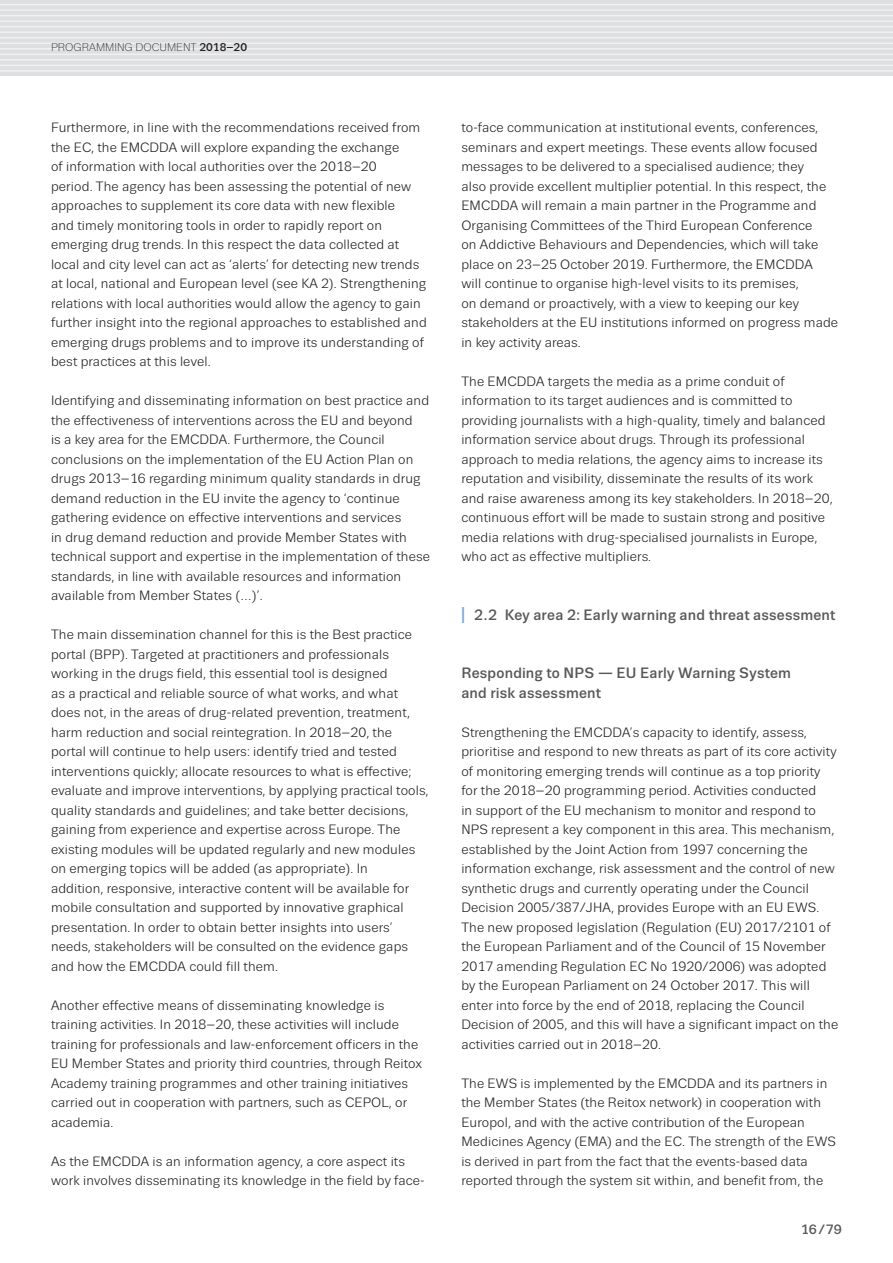
<style>
.page{position:relative;width:893px;height:1263px;background:#fff}
.page>*{position:absolute;margin:0;border:0;box-sizing:border-box;transform-origin:0 0}
.III_Headline{font:500 15px/19.5px "Trivia Sans";letter-spacing:.015em;color:#58595b}
.II_Headline{font:500 15px "Trivia Sans";letter-spacing:.01em;color:#58595b}
.TEXT_Regular_9_13{font:13.5px/19.5px "Trivia Sans";letter-spacing:.01em;color:#231f20}
.t1{font:500 13.5px "Trivia Sans";color:#58595b}
.t2{font:300 11.25px "Trivia Sans";color:#231f20}
.s1{font-weight:500}
.s2{font-weight:700;font-size:22.8px;color:#7da7d8}
</style>
<div class="page">
<div style="left:0;top:0;width:893px;height:76px;background:#dedfe0"></div>
<hr style="left:0;top:0;width:893px;height:1px;background:#f1f1f2">
<hr style="left:0;top:4px;width:893px;height:1px;background:#f1f1f2">
<hr style="left:0;top:9px;width:893px;height:2px;background:#f1f1f2">
<hr style="left:0;top:15px;width:893px;height:1px;background:#f1f1f2">
<hr style="left:0;top:20px;width:893px;height:2px;background:#f1f1f2">
<hr style="left:0;top:26px;width:893px;height:1px;background:#f1f1f2">
<hr style="left:0;top:31px;width:893px;height:2px;background:#f1f1f2">
<hr style="left:0;top:37px;width:893px;height:1px;background:#f1f1f2">
<hr style="left:0;top:43px;width:893px;height:1px;background:#f1f1f2">
<hr style="left:0;top:48px;width:893px;height:2px;background:#f1f1f2">
<hr style="left:0;top:54px;width:893px;height:1px;background:#f1f1f2">
<hr style="left:0;top:59px;width:893px;height:2px;background:#f1f1f2">
<hr style="left:0;top:65px;width:893px;height:1px;background:#f1f1f2">
<hr style="left:0;top:70px;width:893px;height:2px;background:#f1f1f2">
<p class="t2" style="left:51px;top:42px;width:198px">PROGRAMMING DOCUMENT <span class="s1">2018–20</span></p>
<p class="TEXT_Regular_9_13" style="left:51px;top:118px;width:377px">Furthermore, in line with the recommendations received from the EC, the EMCDDA will explore expanding the exchange<br>of information with local authorities over the 2018–20<br>period. The agency has been assessing the potential of new approaches to supplement its core data with new flexible<br>and timely monitoring tools in order to rapidly report on emerging drug trends. In this respect the data collected at local and city level can act as ‘alerts’ for detecting new trends at local, national and European level (see KA 2). Strengthening relations with local authorities would allow the agency to gain further insight into the regional approaches to established and emerging drugs problems and to improve its understanding of best practices at this level.</p>
<p class="TEXT_Regular_9_13" style="left:51px;top:391px;width:380px">Identifying and disseminating information on best practice and the effectiveness of interventions across the EU and beyond<br>is a key area for the EMCDDA. Furthermore, the Council conclusions on the implementation of the EU Action Plan on drugs 2013–16 regarding minimum quality standards in drug demand reduction in the EU invite the agency to ‘continue gathering evidence on effective interventions and services<br>in drug demand reduction and provide Member States with technical support and expertise in the implementation of these standards, in line with available resources and information available from Member States (…)’.</p>
<p class="TEXT_Regular_9_13" style="left:51px;top:625px;width:379px">The main dissemination channel for this is the Best practice portal (BPP). Targeted at practitioners and professionals working in the drugs field, this essential tool is designed<br>as a practical and reliable source of what works, and what does not, in the areas of drug-related prevention, treatment, harm reduction and social reintegration. In 2018–20, the portal will continue to help users: identify tried and tested interventions quickly; allocate resources to what is effective; evaluate and improve interventions, by applying practical tools, quality standards and guidelines; and take better decisions, gaining from experience and expertise across Europe. The existing modules will be updated regularly and new modules on emerging topics will be added (as appropriate). In<br>addition, responsive, interactive content will be available for mobile consultation and supported by innovative graphical presentation. In order to obtain better insights into users’ needs, stakeholders will be consulted on the evidence gaps and how the EMCDDA could fill them.</p>
<p class="TEXT_Regular_9_13" style="left:51px;top:995px;width:373px">Another effective means of disseminating knowledge is training activities. In 2018–20, these activities will include training for professionals and law-enforcement officers in the EU Member States and priority third countries, through Reitox Academy training programmes and other training initiatives carried out in cooperation with partners, such as CEPOL, or academia.</p>
<p class="TEXT_Regular_9_13" style="left:51px;top:1151px;width:375px">As the EMCDDA is an information agency, a core aspect its work involves disseminating its knowledge in the field by face-</p>
<p class="TEXT_Regular_9_13" style="left:461px;top:118px;width:378px">to-face communication at institutional events, conferences, seminars and expert meetings. These events allow focused messages to be delivered to a specialised audience; they<br>also provide excellent multiplier potential. In this respect, the EMCDDA will remain a main partner in the Programme and Organising Committees of the Third European Conference<br>on Addictive Behaviours and Dependencies, which will take place on 23–25 October 2019. Furthermore, the EMCDDA<br>will continue to organise high-level visits to its premises,<br>on demand or proactively, with a view to keeping our key stakeholders at the EU institutions informed on progress made in key activity areas.</p>
<p class="TEXT_Regular_9_13" style="left:461px;top:371px;width:373px">The EMCDDA targets the media as a prime conduit of information to its target audiences and is committed to providing journalists with a high-quality, timely and balanced information service about drugs. Through its professional approach to media relations, the agency aims to increase its reputation and visibility, disseminate the results of its work and raise awareness among its key stakeholders. In 2018–20, continuous effort will be made to sustain strong and positive media relations with drug-specialised journalists in Europe, who act as effective multipliers.</p>
<p class="II_Headline" style="left:461px;top:606px;width:375px"><span class="s2">I</span> 2.2 Key area 2: Early warning and threat assessment</p>
<p class="III_Headline" style="left:461px;top:663px;width:331px">Responding to NPS ― EU Early Warning System and risk assessment</p>
<p class="TEXT_Regular_9_13" style="left:461px;top:722px;width:378px">Strengthening the EMCDDA’s capacity to identify, assess, prioritise and respond to new threats as part of its core activity of monitoring emerging trends will continue as a top priority for the 2018–20 programming period. Activities conducted<br>in support of the EU mechanism to monitor and respond to NPS represent a key component in this area. This mechanism, established by the Joint Action from 1997 concerning the information exchange, risk assessment and the control of new synthetic drugs and currently operating under the Council Decision 2005/387/JHA, provides Europe with an EU EWS.<br>The new proposed legislation (Regulation (EU) 2017/2101 of the European Parliament and of the Council of 15 November 2017 amending Regulation EC No 1920/2006) was adopted by the European Parliament on 24 October 2017. This will enter into force by the end of 2018, replacing the Council Decision of 2005, and this will have a significant impact on the activities carried out in 2018–20.</p>
<p class="TEXT_Regular_9_13" style="left:461px;top:1073px;width:376px">The EWS is implemented by the EMCDDA and its partners in the Member States (the Reitox network) in cooperation with Europol, and with the active contribution of the European Medicines Agency (EMA) and the EC. The strength of the EWS is derived in part from the fact that the events-based data reported through the system sit within, and benefit from, the</p>
<p class="t1" style="left:801px;top:1222px;width:43px">16/79</p>
</div>
